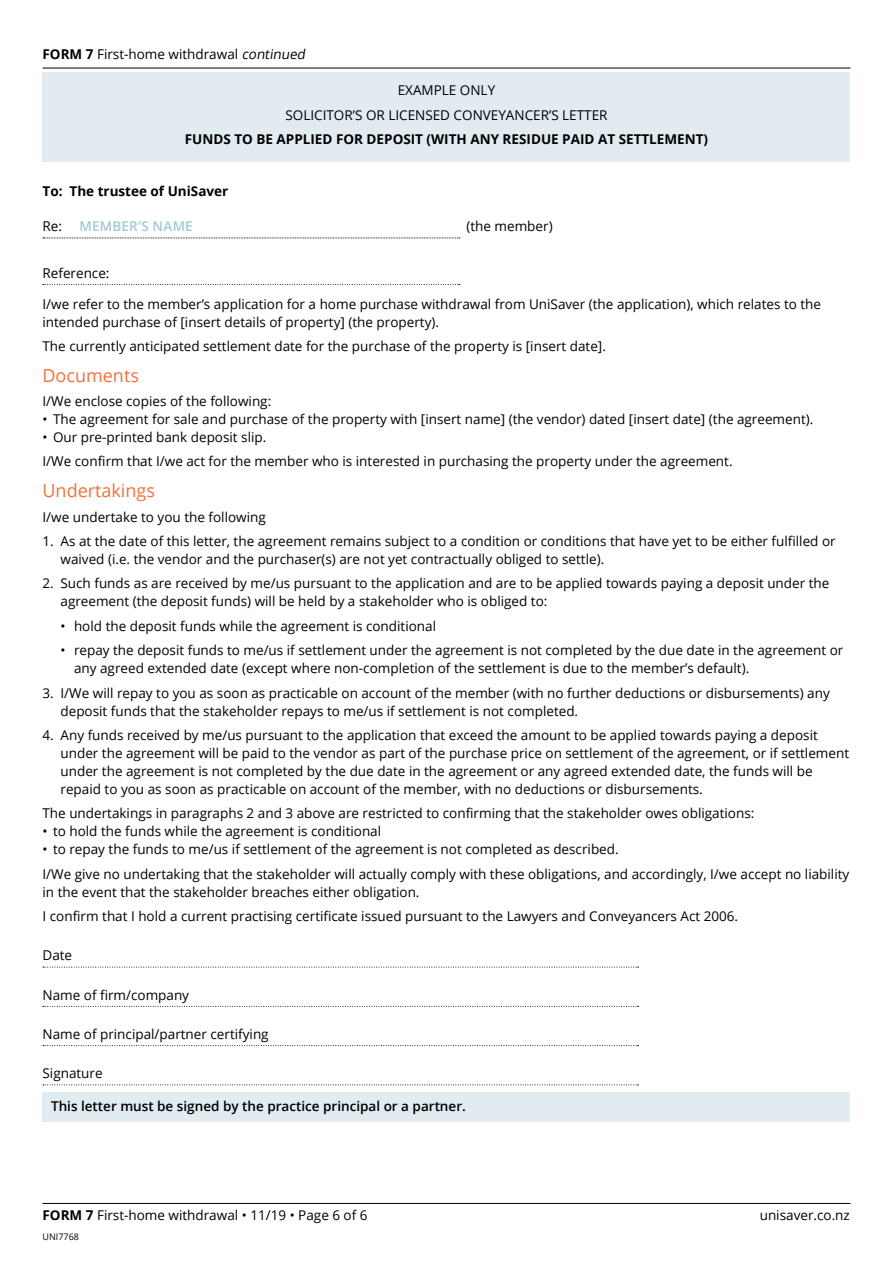
<style>
.page{position:relative;width:893px;height:1263px;background:#fff}
.page>*{position:absolute;margin:0;border:0;box-sizing:border-box;transform-origin:0 0}
.t1{font:18px "Open Sans";color:#f3703a}
.t2{font:13.5px/18px "Open Sans";color:#000}
.t3{font:700 13.5px "Open Sans";color:#000}
.t4{font:600 13.5px "Open Sans";color:#000}
.t5{font:600 13.5px "Open Sans";letter-spacing:.01em;color:#a3c8d8}
.t6{font:9px "Open Sans";color:#000}
.s1{font-weight:700}
.s2{font-style:italic}
</style>
<div class="page">
<div style="left:43px;top:1092px;width:807px;height:30px;background:#e1ebf0"></div>
<hr style="left:43px;top:1203px;width:807px;height:1px;background:#000">
<hr style="left:43px;top:68px;width:807px;height:1px;background:#000">
<div style="left:43px;top:72px;width:807px;height:90px;background:#e1ebf0"></div>
<svg style="left:43px;top:238px;width:417px;height:1px"></svg>
<svg style="left:43px;top:284px;width:417px;height:1px"></svg>
<svg style="left:43px;top:967px;width:595px;height:1px"></svg>
<svg style="left:43px;top:1006px;width:595px;height:1px"></svg>
<svg style="left:43px;top:1045px;width:595px;height:1px"></svg>
<svg style="left:43px;top:1084px;width:595px;height:1px"></svg>
<p class="t2" style="left:43px;top:45px;width:267px"><span class="s1">FORM 7</span> First-home withdrawal <span class="s2">continued</span></p>
<p class="t2" style="left:285px;top:78px;width:324px;line-height:24.5px;text-align:center">EXAMPLE ONLY<br>SOLICITOR’S OR LICENSED CONVEYANCER’S LETTER</p>
<p class="t3" style="left:185px;top:130px;width:525px">FUNDS TO BE APPLIED FOR DEPOSIT (WITH ANY RESIDUE PAID AT SETTLEMENT)</p>
<p class="t3" style="left:43px;top:182px;width:187px">To: The trustee of UniSaver</p>
<p class="t2" style="left:43px;top:217px;width:21px">Re:</p>
<p class="t5" style="left:80px;top:217px;width:115px">MEMBER’S NAME</p>
<p class="t2" style="left:466px;top:217px;width:88px">(the member)</p>
<p class="t2" style="left:43px;top:264px;width:69px">Reference:</p>
<p class="t2" style="left:43px;top:294px;width:780px">I/we refer to the member’s application for a home purchase withdrawal from UniSaver (the application), which relates to the intended purchase of [insert details of property] (the property).</p>
<p class="t2" style="left:43px;top:337px;width:565px">The currently anticipated settlement date for the purchase of the property is [insert date].</p>
<h1 class="t1" style="left:43px;top:363px;width:98px">Documents</h1>
<p class="t2" style="left:43px;top:392px;width:230px">I/We enclose copies of the following:</p>
<p class="t2" style="left:43px;top:410px;width:772px">• The agreement for sale and purchase of the property with [insert name] (the vendor) dated [insert date] (the agreement).</p>
<p class="t2" style="left:43px;top:425px;width:692px;line-height:24.5px">• Our pre-printed bank deposit slip.<br>I/We confirm that I/we act for the member who is interested in purchasing the property under the agreement.</p>
<h1 class="t1" style="left:43px;top:478px;width:114px">Undertakings</h1>
<p class="t2" style="left:43px;top:507px;width:225px">I/we undertake to you the following</p>
<p class="t2" style="left:61px;top:532px;width:777px;text-indent:-18px">1. As at the date of this letter, the agreement remains subject to a condition or conditions that have yet to be either fulfilled or waived (i.e. the vendor and the purchaser(s) are not yet contractually obliged to settle).</p>
<p class="t2" style="left:61px;top:574px;width:770px;text-indent:-18px">2. Such funds as are received by me/us pursuant to the application and are to be applied towards paying a deposit under the agreement (the deposit funds) will be held by a stakeholder who is obliged to:</p>
<p class="t2" style="left:61px;top:616px;width:377px">• hold the deposit funds while the agreement is conditional</p>
<p class="t2" style="left:74px;top:641px;width:771px;text-indent:-14px">• repay the deposit funds to me/us if settlement under the agreement is not completed by the due date in the agreement or any agreed extended date (except where non-completion of the settlement is due to the member’s default).</p>
<p class="t2" style="left:61px;top:683px;width:771px;text-indent:-18px">3. I/We will repay to you as soon as practicable on account of the member (with no further deductions or disbursements) any deposit funds that the stakeholder repays to me/us if settlement is not completed.</p>
<p class="t2" style="left:61px;top:726px;width:790px;text-indent:-18px">4. Any funds received by me/us pursuant to the application that exceed the amount to be applied towards paying a deposit under the agreement will be paid to the vendor as part of the purchase price on settlement of the agreement, or if settlement under the agreement is not completed by the due date in the agreement or any agreed extended date, the funds will be repaid to you as soon as practicable on account of the member, with no deductions or disbursements.</p>
<p class="t2" style="left:43px;top:804px;width:713px">The undertakings in paragraphs 2 and 3 above are restricted to confirming that the stakeholder owes obligations:</p>
<p class="t2" style="left:43px;top:822px;width:340px">• to hold the funds while the agreement is conditional</p>
<p class="t2" style="left:43px;top:837px;width:808px;line-height:24.5px">• to repay the funds to me/us if settlement of the agreement is not completed as described.<br>I/We give no undertaking that the stakeholder will actually comply with these obligations, and accordingly, I/we accept no liability</p>
<p class="t2" style="left:43px;top:879px;width:697px;line-height:24.5px">in the event that the stakeholder breaches either obligation.<br>I confirm that I hold a current practising certificate issued pursuant to the Lawyers and Conveyancers Act 2006.</p>
<p class="t2" style="left:43px;top:946px;width:31px">Date</p>
<p class="t2" style="left:43px;top:985px;width:148px">Name of firm/company</p>
<p class="t2" style="left:43px;top:1024px;width:228px">Name of principal/partner certifying</p>
<p class="t2" style="left:43px;top:1064px;width:62px">Signature</p>
<p class="t4" style="left:51px;top:1097px;width:416px">This letter must be signed by the practice principal or a partner.</p>
<p class="t2" style="left:43px;top:1206px;width:327px"><span class="s1">FORM 7</span> First-home withdrawal • 11/19 • Page 6 of 6</p>
<p class="t2" style="left:760px;top:1206px;width:92px">unisaver.co.nz</p>
<p class="t6" style="left:43px;top:1231px;width:38px">UNI7768</p>
</div>
